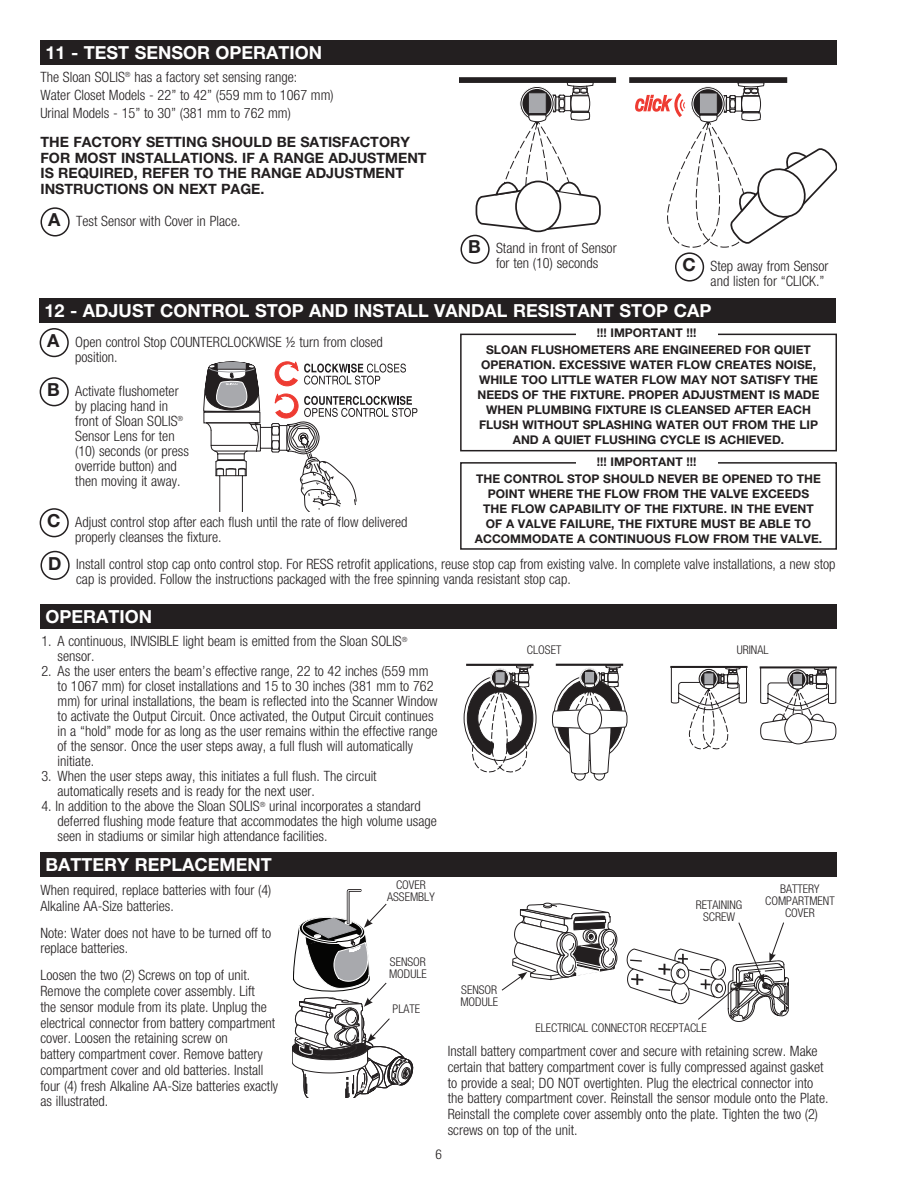
<style>
.page{position:relative;width:918px;height:1188px;background:#fff}
.page>*{position:absolute;margin:0;border:0;box-sizing:border-box;transform-origin:0 0}
.Head_1{font:700 18px "Helvetica Neue LT Pro";color:#fff}
.Circle_Step{font:700 18px "Helvetica Neue LT Pro";color:#231f20}
.Body_Text{font:300 condensed 14.25px/15.8px "Helvetica Neue LT Std";color:#231f20}
.Operation{font:300 condensed 14.25px/15px "Helvetica Neue LT Std";color:#231f20}
.Circle_Step___Text{font:300 condensed 14.25px/15px "Helvetica Neue LT Std";color:#231f20}
.Body_Text-2{font:700 14.25px/15.8px "Helvetica Neue LT Pro";color:#231f20}
.Page_Number{font:300 condensed 13.5px "Helvetica Neue LT Std";color:#231f20}
.IMPORTANT_Text_2{font:700 12px/15px "Helvetica Neue LT Pro";color:#231f20;text-align:center}
.Callout_8__center{font:300 condensed 12px/12px "Helvetica Neue LT Std";color:#231f20;text-align:center}
.IMPORTANT_Head{font:700 12px "Helvetica Neue LT Pro";color:#231f20}
</style>
<div class="page">
<svg style="left:501px;top:902px;width:288px;height:120px"></svg>
<svg style="left:292px;top:890px;width:122px;height:207px"></svg>
<div style="left:41px;top:852px;width:796px;height:25px;background:#231f20"></div>
<div style="left:461px;top:77px;width:152px;height:6px;background:#231f20"></div>
<div style="left:632px;top:77px;width:152px;height:6px;background:#231f20"></div>
<svg style="left:475px;top:82px;width:362px;height:169px"></svg>
<div style="left:461px;top:235px;width:29px;height:29px;border:2px solid #231f20;border-radius:50%"></div>
<div style="left:675px;top:252px;width:29px;height:30px;border:2px solid #231f20;border-radius:50%"></div>
<div style="left:41px;top:207px;width:29px;height:30px;border:2px solid #231f20;border-radius:50%"></div>
<div style="left:41px;top:551px;width:29px;height:29px;border:2px solid #231f20;border-radius:50%"></div>
<div style="left:40px;top:377px;width:29px;height:29px;border:2px solid #231f20;border-radius:50%"></div>
<div style="left:40px;top:328px;width:29px;height:29px;border:2px solid #231f20;border-radius:50%"></div>
<div style="left:40px;top:508px;width:29px;height:29px;border:2px solid #231f20;border-radius:50%"></div>
<svg style="left:203px;top:361px;width:214px;height:150px"></svg>
<div style="left:669px;top:662px;width:80px;height:89px;background:linear-gradient(to right,#fff,#fff)"></div>
<svg style="left:671px;top:666px;width:78px;height:85px"></svg>
<hr style="left:761px;top:666px;width:75px;height:2px;background:#231f20">
<hr style="left:467px;top:664px;width:65px;height:2px;background:#231f20">
<svg style="left:463px;top:665px;width:74px;height:108px"></svg>
<svg style="left:555px;top:663px;width:69px;height:2px"></svg>
<hr style="left:557px;top:664px;width:65px;height:2px;background:#231f20">
<svg style="left:759px;top:667px;width:78px;height:78px"></svg>
<svg style="left:552px;top:665px;width:76px;height:116px"></svg>
<div style="left:41px;top:40px;width:796px;height:25px;background:#231f20"></div>
<div style="left:40px;top:298px;width:796px;height:25px;background:#231f20"></div>
<div style="left:40px;top:604px;width:797px;height:25px;background:#231f20"></div>
<div style="left:460px;top:334px;width:377px;height:117px;border:2px solid #231f20"></div>
<div style="left:576px;top:327px;width:141px;height:18px;background:#fff"></div>
<div style="left:460px;top:462px;width:377px;height:88px;border:2px solid #231f20"></div>
<div style="left:576px;top:456px;width:141px;height:17px;background:#fff"></div>
<p class="Head_1" style="left:46px;top:42px;width:278px">11 - TEST SENSOR OPERATION</p>
<p class="Body_Text" style="left:40px;top:69px;width:258px">The Sloan SOLIS<sup>®</sup> has a factory set sensing range:</p>
<p class="Body_Text" style="left:40px;top:87px;width:295px">Water Closet Models - 22” to 42” (559 mm to 1067 mm)</p>
<p class="Body_Text" style="left:40px;top:105px;width:252px">Urinal Models - 15” to 30” (381 mm to 762 mm)</p>
<p class="Body_Text-2" style="left:40px;top:133px;width:388px">THE FACTORY SETTING SHOULD BE SATISFACTORY FOR MOST INSTALLATIONS. IF A RANGE ADJUSTMENT IS REQUIRED, REFER TO THE RANGE ADJUSTMENT INSTRUCTIONS ON NEXT PAGE.</p>
<p class="Circle_Step" style="left:48px;top:209px;width:14px">A</p>
<p class="Circle_Step___Text" style="left:76px;top:213px;width:166px">Test Sensor with Cover in Place.</p>
<p class="Circle_Step" style="left:468px;top:236px;width:14px">B</p>
<p class="Circle_Step___Text" style="left:496px;top:241px;width:122px">Stand in front of Sensor for ten (10) seconds</p>
<p class="Circle_Step" style="left:682px;top:254px;width:15px">C</p>
<p class="Circle_Step___Text" style="left:711px;top:258px;width:119px">Step away from Sensor and listen for “CLICK.”</p>
<p class="Head_1" style="left:45px;top:299px;width:668px">12 - ADJUST CONTROL STOP AND INSTALL VANDAL RESISTANT STOP CAP</p>
<p class="Circle_Step" style="left:47px;top:329px;width:14px">A</p>
<p class="Circle_Step___Text" style="left:75px;top:334px;width:309px">Open control Stop COUNTERCLOCKWISE ½ turn from closed position.</p>
<p class="Circle_Step" style="left:47px;top:378px;width:14px">B</p>
<p class="Circle_Step___Text" style="left:75px;top:383px;width:115px">Activate flushometer by placing hand in front of Sloan SOLIS<sup>®<br></sup>Sensor Lens for ten (10) seconds (or press override button) and then moving it away.</p>
<p class="Circle_Step" style="left:47px;top:509px;width:15px">C</p>
<p class="Circle_Step___Text" style="left:75px;top:514px;width:334px">Adjust control stop after each flush until the rate of flow delivered properly cleanses the fixture.</p>
<p class="IMPORTANT_Head" style="left:597px;top:326px;width:101px">!!! IMPORTANT !!!</p>
<p class="IMPORTANT_Text_2" style="left:477px;top:342px;width:344px">SLOAN FLUSHOMETERS ARE ENGINEERED FOR QUIET OPERATION. EXCESSIVE WATER FLOW CREATES NOISE, WHILE TOO LITTLE WATER FLOW MAY NOT SATISFY THE NEEDS OF THE FIXTURE. PROPER ADJUSTMENT IS MADE WHEN PLUMBING FIXTURE IS CLEANSED AFTER EACH FLUSH WITHOUT SPLASHING WATER OUT FROM THE LIP AND A QUIET FLUSHING CYCLE IS ACHIEVED.</p>
<p class="IMPORTANT_Head" style="left:597px;top:454px;width:101px">!!! IMPORTANT !!!</p>
<p class="IMPORTANT_Text_2" style="left:475px;top:471px;width:349px">THE CONTROL STOP SHOULD NEVER BE OPENED TO THE POINT WHERE THE FLOW FROM THE VALVE EXCEEDS THE FLOW CAPABILITY OF THE FIXTURE. IN THE EVENT OF A VALVE FAILURE, THE FIXTURE MUST BE ABLE TO ACCOMMODATE A CONTINUOUS FLOW FROM THE VALVE.</p>
<p class="Circle_Step" style="left:48px;top:552px;width:15px">D</p>
<p class="Circle_Step___Text" style="left:76px;top:557px;width:761px">Install control stop cap onto control stop. For RESS retrofit applications, reuse stop cap from existing valve. In complete valve installations, a new stop cap is provided. Follow the instructions packaged with the free spinning vanda resistant stop cap.</p>
<p class="Head_1" style="left:46px;top:605px;width:108px">OPERATION</p>
<p class="Operation" style="left:58px;top:634px;width:351px;text-indent:-16px">1. A continuous, INVISIBLE light beam is emitted from the Sloan SOLIS<sup>® </sup>sensor.</p>
<p class="Operation" style="left:58px;top:664px;width:382px;text-indent:-16px">2. As the user enters the beam’s effective range, 22 to 42 inches (559 mm to 1067 mm) for closet installations and 15 to 30 inches (381 mm to 762 mm) for urinal installations, the beam is reflected into the Scanner Window to activate the Output Circuit. Once activated, the Output Circuit continues in a “hold” mode for as long as the user remains within the effective range of the sensor. Once the user steps away, a full flush will automatically initiate.</p>
<p class="Operation" style="left:58px;top:769px;width:321px;text-indent:-16px">3. When the user steps away, this initiates a full flush. The circuit automatically resets and is ready for the next user.</p>
<p class="Operation" style="left:58px;top:799px;width:381px;text-indent:-16px">4. In addition to the above the Sloan SOLIS<sup>®</sup> urinal incorporates a standard deferred flushing mode feature that accommodates the high volume usage seen in stadiums or similar high attendance facilities.</p>
<p class="Head_1" style="left:46px;top:854px;width:228px">BATTERY REPLACEMENT</p>
<p class="Body_Text" style="left:40px;top:882px;width:232px">When required, replace batteries with four (4)<br>Alkaline AA-Size batteries.</p>
<p class="Body_Text" style="left:40px;top:925px;width:232px">Note: Water does not have to be turned off to replace batteries.</p>
<p class="Body_Text" style="left:40px;top:967px;width:239px">Loosen the two (2) Screws on top of unit.<br>Remove the complete cover assembly. Lift<br>the sensor module from its plate. Unplug the electrical connector from battery compartment cover. Loosen the retaining screw on<br>battery compartment cover. Remove battery compartment cover and old batteries. Install four (4) fresh Alkaline AA-Size batteries exactly as illustrated.</p>
<p class="Callout_8__center" style="left:387px;top:879px;width:49px">COVER<br>ASSEMBLY</p>
<p class="Callout_8__center" style="left:389px;top:956px;width:39px;text-align:left">SENSOR<br>MODULE</p>
<p class="Callout_8__center" style="left:393px;top:1003px;width:29px">PLATE</p>
<p class="Callout_8__center" style="left:527px;top:643px;width:36px">CLOSET</p>
<p class="Callout_8__center" style="left:737px;top:644px;width:33px">URINAL</p>
<p class="Callout_8__center" style="left:460px;top:983px;width:39px;text-align:left">SENSOR<br>MODULE</p>
<p class="Callout_8__center" style="left:696px;top:898px;width:48px">RETAINING<br>SCREW</p>
<p class="Callout_8__center" style="left:765px;top:882px;width:71px">BATTERY<br>COMPARTMENT<br>COVER</p>
<p class="Callout_8__center" style="left:535px;top:1022px;width:173px">ELECTRICAL CONNECTOR RECEPTACLE</p>
<p class="Body_Text" style="left:448px;top:1043px;width:382px">Install battery compartment cover and secure with retaining screw. Make certain that battery compartment cover is fully compressed against gasket to provide a seal; DO NOT overtighten. Plug the electrical connector into the battery compartment cover. Reinstall the sensor module onto the Plate.<br>Reinstall the complete cover assembly onto the plate. Tighten the two (2) screws on top of the unit.</p>
<p class="Page_Number" style="left:435px;top:1146px;width:8px">6</p>
</div>
